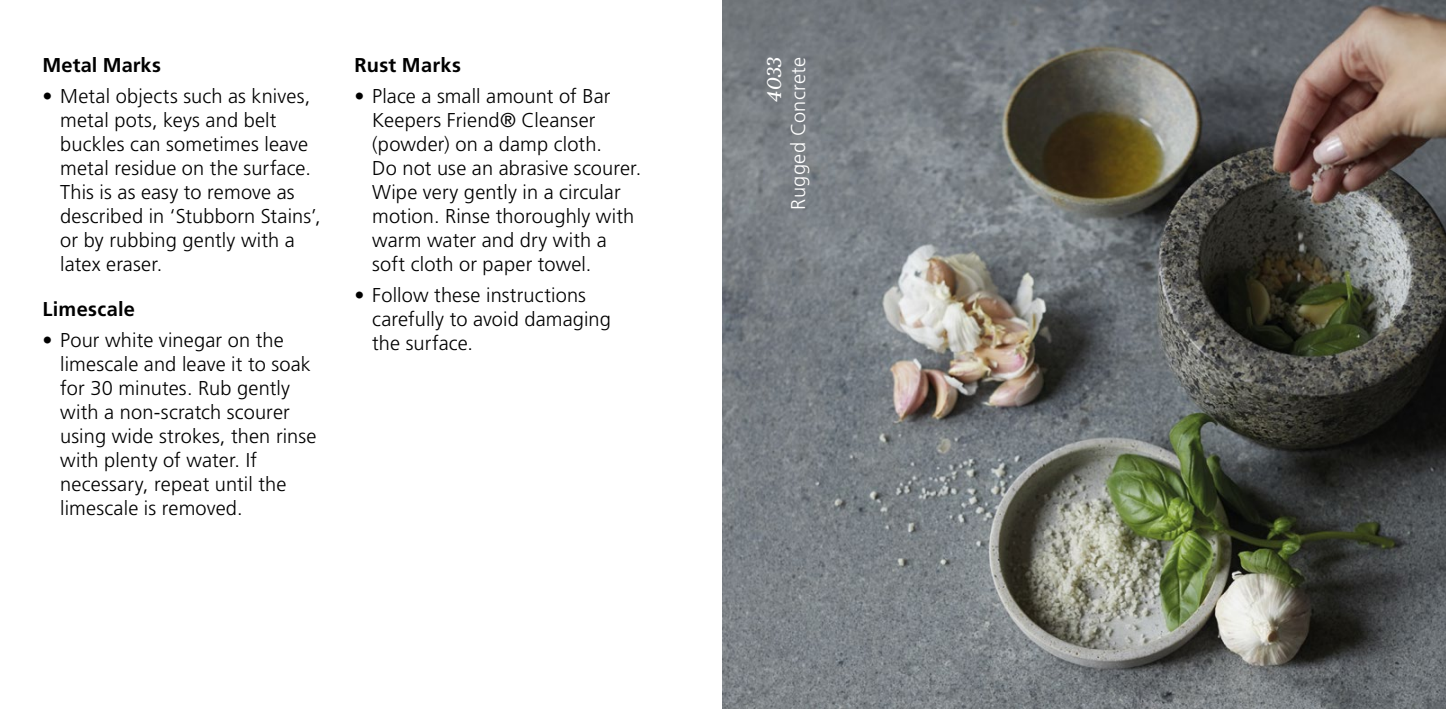
<style>
.page{position:relative;width:1446px;height:709px;background:#fff}
.page>*{position:absolute;margin:0;border:0;box-sizing:border-box;transform-origin:0 0}
.t1{font:300 20px/24px "Frutiger LT Std";letter-spacing:.005em;color:#000}
.t2{font:700 20px "Frutiger LT Std";letter-spacing:.015em;color:#000}
.t3{font:300 20px "Frutiger LT Std";letter-spacing:.015em;color:#fff}
.t4{font:italic 20px "Publico Text";color:#fff}
</style>
<div class="page">
<img style="left:723px;top:0;width:723px;height:709px">
<p class="t2" style="left:43px;top:53px;width:120px">Metal Marks</p>
<p class="t1" style="left:60px;top:84px;width:262px;text-indent:-18px">• Metal objects such as knives, metal pots, keys and belt buckles can sometimes leave metal residue on the surface.<br>This is as easy to remove as described in ‘Stubborn Stains’, or by rubbing gently with a latex eraser.</p>
<p class="t2" style="left:43px;top:297px;width:94px">Limescale</p>
<p class="t1" style="left:60px;top:328px;width:258px;text-indent:-18px">• Pour white vinegar on the limescale and leave it to soak for 30 minutes. Rub gently with a non-scratch scourer using wide strokes, then rinse with plenty of water. If necessary, repeat until the limescale is removed.</p>
<p class="t2" style="left:354px;top:53px;width:108px">Rust Marks</p>
<p class="t1" style="left:372px;top:84px;width:271px;text-indent:-18px">• Place a small amount of Bar<br>Keepers Friend® Cleanser (powder) on a damp cloth.<br>Do not use an abrasive scourer.<br>Wipe very gently in a circular motion. Rinse thoroughly with warm water and dry with a soft cloth or paper towel.</p>
<p class="t1" style="left:372px;top:283px;width:240px;text-indent:-18px">• Follow these instructions carefully to avoid damaging the surface.</p>
<p class="t4" style="left:759px;top:102px;width:47px;rotate:-90deg">4033</p>
<p class="t3" style="left:787px;top:209px;width:154px;rotate:-90deg">Rugged Concrete</p>
</div>
